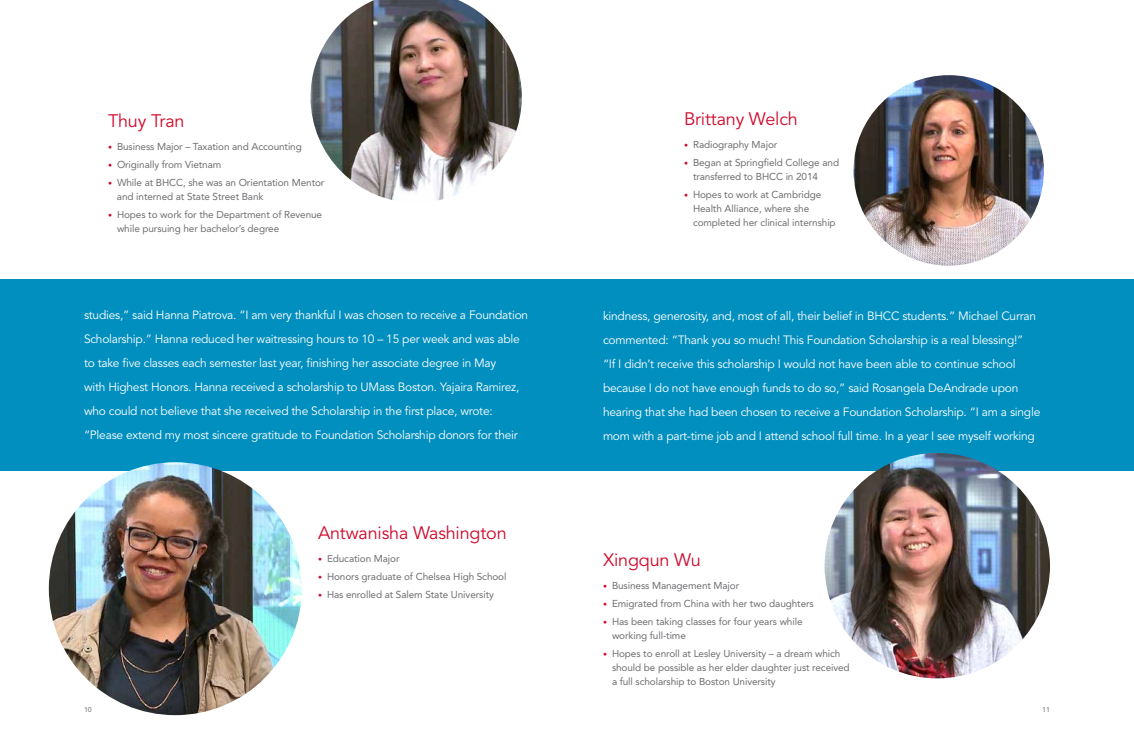
<style>
.page{position:relative;width:1134px;height:747px;background:#fff}
.page>*{position:absolute;margin:0;border:0;box-sizing:border-box;transform-origin:0 0}
.t1{font:18px "Avenir LT Std";letter-spacing:-.01em;color:#cf0a2c}
.t2{font:12px/24px "Avenir LT Std";letter-spacing:-.02em;color:#fff}
.t3{font:10px/14px "Avenir LT Std";letter-spacing:-.01em;color:#6d6e71}
.t4{font:7px "Avenir LT Std";color:#6d6e71}
.s1{font-size:8px;color:#cf0a2c}
</style>
<div class="page">
<div style="left:0;top:279px;width:1134px;height:192px;background:#008fbe"></div>
<img style="left:310px;top:0;width:212px;height:200px">
<img style="left:49px;top:462px;width:253px;height:253px;border-radius:126px">
<img style="left:854px;top:75px;width:190px;height:191px;border-radius:95px">
<img style="left:825px;top:453px;width:225px;height:225px;border-radius:113px">
<h1 class="t1" style="left:108px;top:110px;width:78px">Thuy Tran</h1>
<p class="t3" style="left:108px;top:139px;width:195px"><span class="s1">•</span> Business Major – Taxation and Accounting</p>
<p class="t3" style="left:108px;top:157px;width:115px"><span class="s1">•</span> Originally from Vietnam</p>
<p class="t3" style="left:117px;top:175px;width:209px;text-indent:-9px"><span class="s1">•</span> While at BHCC, she was an Orientation Mentor and interned at State Street Bank</p>
<p class="t3" style="left:117px;top:207px;width:207px;text-indent:-9px"><span class="s1">•</span> Hopes to work for the Department of Revenue while pursuing her bachelor’s degree</p>
<h1 class="t1" style="left:684px;top:109px;width:115px">Brittany Welch</h1>
<p class="t3" style="left:684px;top:138px;width:95px"><span class="s1">•</span> Radiography Major</p>
<p class="t3" style="left:693px;top:156px;width:148px;text-indent:-9px"><span class="s1">•</span> Began at Springfield College and transferred to BHCC in 2014</p>
<p class="t3" style="left:693px;top:188px;width:144px;text-indent:-9px"><span class="s1">•</span> Hopes to work at Cambridge<br>Health Alliance, where she completed her clinical internship</p>
<p class="t2" style="left:84px;top:303px;width:446px">studies,” said Hanna Piatrova. “I am very thankful I was chosen to receive a Foundation Scholarship.” Hanna reduced her waitressing hours to 10 – 15 per week and was able to take five classes each semester last year, finishing her associate degree in May<br>with Highest Honors. Hanna received a scholarship to UMass Boston. Yajaira Ramirez, who could not believe that she received the Scholarship in the first place, wrote: “Please extend my most sincere gratitude to Foundation Scholarship donors for their</p>
<p class="t2" style="left:603px;top:304px;width:439px">kindness, generosity, and, most of all, their belief in BHCC students.” Michael Curran commented: “Thank you so much! This Foundation Scholarship is a real blessing!”<br>“If I didn’t receive this scholarship I would not have been able to continue school because I do not have enough funds to do so,” said Rosangela DeAndrade upon hearing that she had been chosen to receive a Foundation Scholarship. “I am a single mom with a part-time job and I attend school full time. In a year I see myself working</p>
<h1 class="t1" style="left:318px;top:522px;width:190px">Antwanisha Washington</h1>
<p class="t3" style="left:318px;top:551px;width:83px"><span class="s1">•</span> Education Major</p>
<p class="t3" style="left:318px;top:569px;width:190px"><span class="s1">•</span> Honors graduate of Chelsea High School</p>
<p class="t3" style="left:318px;top:587px;width:177px"><span class="s1">•</span> Has enrolled at Salem State University</p>
<h1 class="t1" style="left:603px;top:549px;width:99px">Xingqun Wu</h1>
<p class="t3" style="left:603px;top:578px;width:138px"><span class="s1">•</span> Business Management Major</p>
<p class="t3" style="left:603px;top:596px;width:212px"><span class="s1">•</span> Emigrated from China with her two daughters</p>
<p class="t3" style="left:612px;top:614px;width:192px;text-indent:-9px"><span class="s1">•</span> Has been taking classes for four years while working full-time</p>
<p class="t3" style="left:612px;top:646px;width:239px;text-indent:-9px"><span class="s1">•</span> Hopes to enroll at Lesley University – a dream which should be possible as her elder daughter just received a full scholarship to Boston University</p>
<p class="t4" style="left:84px;top:706px;width:9px">10</p>
<p class="t4" style="left:1042px;top:706px;width:9px">11</p>
</div>
